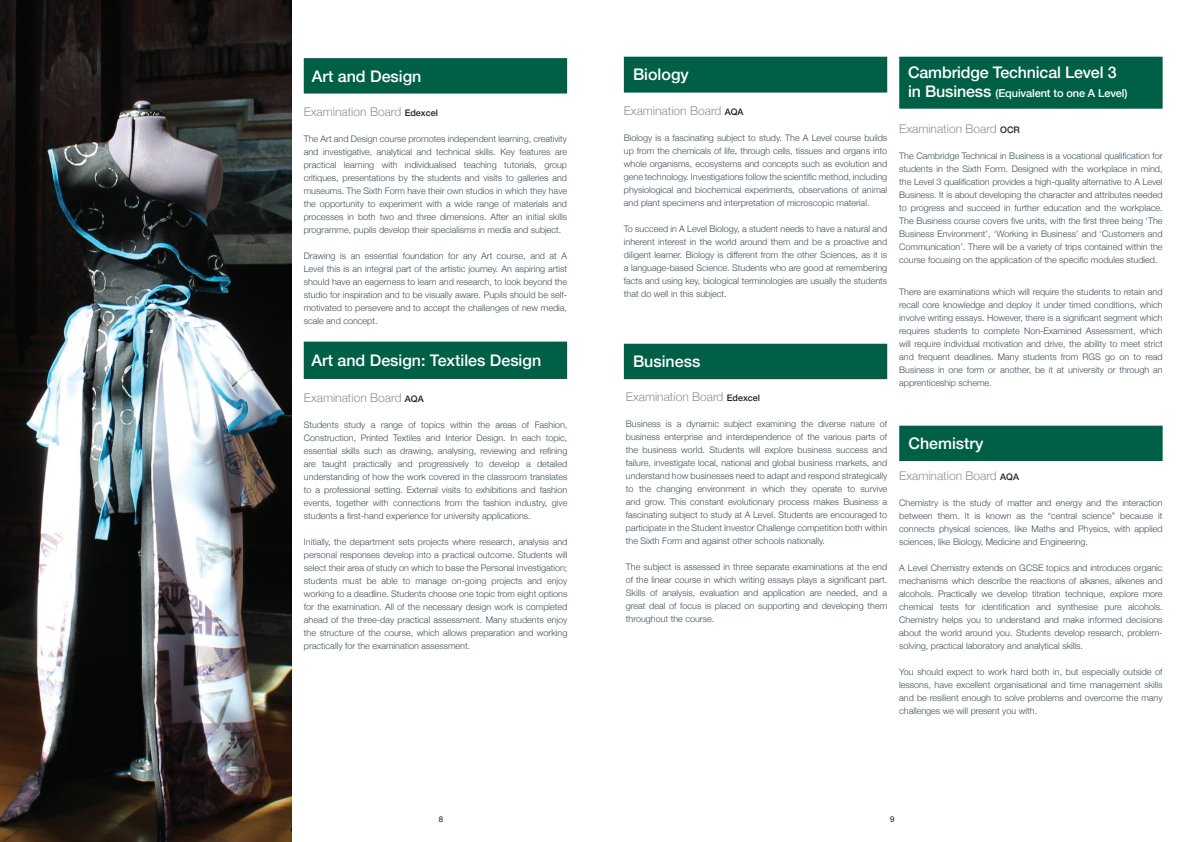
<style>
.page{position:relative;width:1191px;height:842px;background:#fff}
.page>*{position:absolute;margin:0;border:0;box-sizing:border-box;transform-origin:0 0}
.t1{font:500 16px "Helvetica Neue";color:#fff}
.t2{font:300 12px "Helvetica Neue";color:#8f9292}
.t3{font:500 11px "Helvetica Neue";letter-spacing:-.01em;color:#fff}
.t4{font:300 9px/13px "Helvetica Neue";color:#3d4f59;text-align:justify}
.t5{font:8px "Helvetica";color:#0b2332}
.s1{font-weight:500;font-size:9px;color:#231f20}
.s2{font-size:16px}
</style>
<div class="page">
<img style="left:0;top:0;width:292px;height:842px">
<div style="left:624px;top:57px;width:263px;height:36px;background:#006047"></div>
<div style="left:304px;top:58px;width:263px;height:36px;background:#006047;border:7px solid #006047"></div>
<div style="left:304px;top:342px;width:263px;height:37px;background:#006047"></div>
<div style="left:624px;top:344px;width:263px;height:35px;background:#006047"></div>
<div style="left:899px;top:57px;width:263px;height:52px;background:#006047"></div>
<div style="left:899px;top:426px;width:263px;height:35px;background:#006047"></div>
<h1 class="t1" style="left:312px;top:63px;width:111px">Art and Design</h1>
<h2 class="t2" style="left:304px;top:102px;width:136px">Examination Board <span class="s1">Edexcel</span></h2>
<p class="t4" style="left:304px;top:131px;width:265px">The Art and Design course promotes independent learning, creativity and investigative, analytical and technical skills. Key features are practical learning with individualised teaching tutorials, group critiques, presentations by the students and visits to galleries and museums. The Sixth Form have their own studios in which they have the opportunity to experiment with a wide range of materials and processes in both two and three dimensions. After an initial skills programme, pupils develop their specialisms in media and subject.</p>
<p class="t4" style="left:304px;top:248px;width:265px">Drawing is an essential foundation for any Art course, and at A Level this is an integral part of the artistic journey. An aspiring artist should have an eagerness to learn and research, to look beyond the studio for inspiration and to be visually aware. Pupils should be self&shy;motivated to persevere and to accept the challenges of new media, scale and concept.</p>
<h1 class="t1" style="left:311px;top:347px;width:231px">Art and Design: Textiles Design</h1>
<h2 class="t2" style="left:304px;top:388px;width:121px">Examination Board <span class="s1">AQA</span></h2>
<p class="t4" style="left:304px;top:417px;width:265px">Students study a range of topics within the areas of Fashion, Construction, Printed Textiles and Interior Design. In each topic, essential skills such as drawing, analysing, reviewing and refining are taught practically and progressively to develop a detailed understanding of how the work covered in the classroom translates to a professional setting. External visits to exhibitions and fashion events, together with connections from the fashion industry, give students a first-hand experience for university applications.</p>
<p class="t4" style="left:304px;top:534px;width:265px">Initially, the department sets projects where research, analysis and personal responses develop into a practical outcome. Students will select their area of study on which to base the Personal Investigation; students must be able to manage on-going projects and enjoy working to a deadline. Students choose one topic from eight options for the examination. All of the necessary design work is completed ahead of the three-day practical assessment. Many students enjoy the structure of the course, which allows preparation and working practically for the examination assessment.</p>
<h1 class="t1" style="left:633px;top:62px;width:57px">Biology</h1>
<h2 class="t2" style="left:624px;top:101px;width:121px">Examination Board <span class="s1">AQA</span></h2>
<p class="t4" style="left:624px;top:130px;width:265px">Biology is a fascinating subject to study. The A Level course builds up from the chemicals of life, through cells, tissues and organs into whole organisms, ecosystems and concepts such as evolution and gene technology. Investigations follow the scientific method, including physiological and biochemical experiments, observations of animal and plant specimens and interpretation of microscopic material.</p>
<p class="t4" style="left:624px;top:221px;width:265px">To succeed in A Level Biology, a student needs to have a natural and inherent interest in the world around them and be a proactive and diligent learner. Biology is different from the other Sciences, as it is a language-based Science. Students who are good at remembering facts and using key, biological terminologies are usually the students that do well in this subject.</p>
<h1 class="t1" style="left:633px;top:349px;width:69px">Business</h1>
<h2 class="t2" style="left:626px;top:387px;width:136px">Examination Board <span class="s1">Edexcel</span></h2>
<p class="t4" style="left:626px;top:417px;width:263px">Business is a dynamic subject examining the diverse nature of business enterprise and interdependence of the various parts of the business world. Students will explore business success and failure, investigate local, national and global business markets, and understand how businesses need to adapt and respond strategically to the changing environment in which they operate to survive and grow. This constant evolutionary process makes Business a fascinating subject to study at A Level. Students are encouraged to participate in the Student Investor Challenge competition both within the Sixth Form and against other schools nationally.</p>
<p class="t4" style="left:626px;top:560px;width:263px">The subject is assessed in three separate examinations at the end of the linear course in which writing essays plays a significant part.<br>Skills of analysis, evaluation and application are needed, and a great deal of focus is placed on supporting and developing them throughout the course.</p>
<h1 class="t1" style="left:908px;top:59px;width:210px">Cambridge Technical Level 3</h1>
<p class="t3" style="left:908px;top:84px;width:221px"><span class="s2">in Business</span> (Equivalent to one A Level)</p>
<h2 class="t2" style="left:899px;top:119px;width:122px">Examination Board <span class="s1">OCR</span></h2>
<p class="t4" style="left:899px;top:149px;width:265px">The Cambridge Technical in Business is a vocational qualification for students in the Sixth Form. Designed with the workplace in mind, the Level 3 qualification provides a high-quality alternative to A Level Business. It is about developing the character and attributes needed to progress and succeed in further education and the workplace.<br>The Business course covers five units, with the first three being ‘The Business Environment’, ‘Working in Business’ and ‘Customers and Communication’. There will be a variety of trips contained within the course focusing on the application of the specific modules studied.</p>
<p class="t4" style="left:899px;top:284px;width:265px">There are examinations which will require the students to retain and recall core knowledge and deploy it under timed conditions, which involve writing essays. However, there is a significant segment which requires students to complete Non-Examined Assessment, which will require individual motivation and drive, the ability to meet strict and frequent deadlines. Many students from RGS go on to read Business in one form or another, be it at university or through an apprenticeship scheme.</p>
<h1 class="t1" style="left:908px;top:430px;width:76px">Chemistry</h1>
<h2 class="t2" style="left:899px;top:466px;width:121px">Examination Board <span class="s1">AQA</span></h2>
<p class="t4" style="left:899px;top:496px;width:265px">Chemistry is the study of matter and energy and the interaction between them. It is known as the “central science” because it connects physical sciences, like Maths and Physics, with applied sciences, like Biology, Medicine and Engineering.</p>
<p class="t4" style="left:899px;top:561px;width:265px">A Level Chemistry extends on GCSE topics and introduces organic mechanisms which describe the reactions of alkanes, alkenes and alcohols. Practically we develop titration technique, explore more chemical tests for identification and synthesise pure alcohols.<br>Chemistry helps you to understand and make informed decisions about the world around you. Students develop research, problem&shy;solving, practical laboratory and analytical skills.</p>
<p class="t4" style="left:899px;top:665px;width:265px">You should expect to work hard both in, but especially outside of lessons, have excellent organisational and time management skills and be resilient enough to solve problems and overcome the many challenges we will present you with.</p>
<p class="t5" style="left:439px;top:813px;width:6px">8</p>
<p class="t5" style="left:890px;top:813px;width:6px">9</p>
</div>
